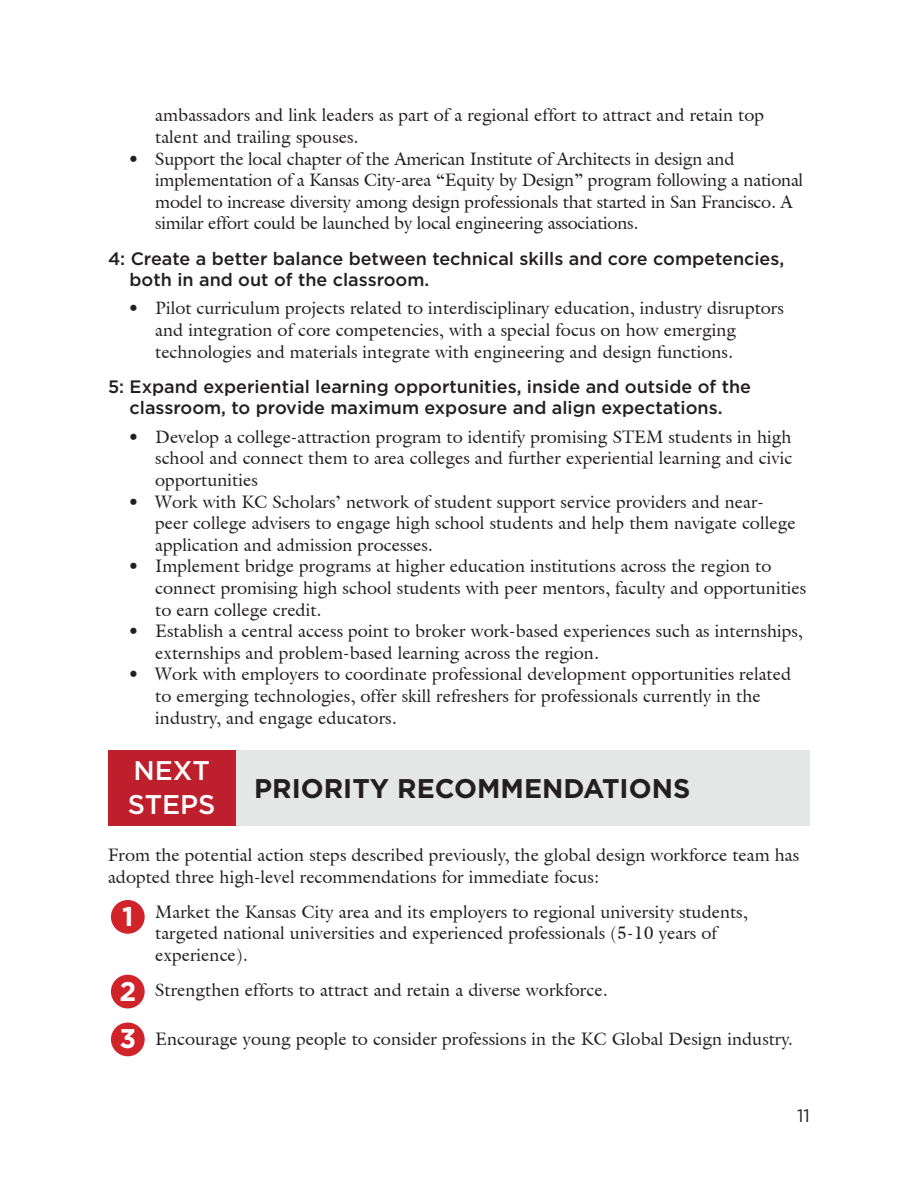
<style>
.page{position:relative;width:918px;height:1188px;background:#fff}
.page>*{position:absolute;margin:0;border:0;box-sizing:border-box;transform-origin:0 0}
.t1{font:700 27px "Gotham HTF";color:#231f20}
.t2{font:500 27px/33.8px "Gotham HTF";color:#fff}
.t3{font:700 27px/47.8px "Gotham HTF";color:#fff}
.t4{font:18px/21.6px "Acanthus S Si";color:#231f20}
.t5{font:500 18px/21.6px "Gotham HTF";color:#231f20}
.t6{font:18px "Gotham HTF";color:#231f20}
</style>
<div class="page">
<div style="left:227px;top:751px;width:583px;height:75px;background:#e5e6e6"></div>
<div style="left:108px;top:750px;width:127px;height:76px;background:#be1f2d"></div>
<div style="left:111px;top:900px;width:34px;height:34px;background:#d1232a;border-radius:50%"></div>
<div style="left:111px;top:975px;width:34px;height:33px;background:#d1232a;border-radius:50%"></div>
<div style="left:111px;top:1023px;width:34px;height:33px;background:#d1232a;border-radius:50%"></div>
<p class="t4" style="left:155px;top:104px;width:610px">ambassadors and link leaders as part of a regional effort to attract and retain top talent and trailing spouses.</p>
<p class="t4" style="left:155px;top:147px;width:650px;text-indent:-27px">• Support the local chapter of the American Institute of Architects in design and implementation of a Kansas City-area “Equity by Design” program following a national model to increase diversity among design professionals that started in San Francisco. A similar effort could be launched by local engineering associations.</p>
<p class="t5" style="left:130px;top:247px;width:656px;text-indent:-22px">4: Create a better balance between technical skills and core competencies, both in and out of the classroom.</p>
<p class="t4" style="left:155px;top:297px;width:630px;text-indent:-27px">• Pilot curriculum projects related to interdisciplinary education, industry disruptors and integration of core competencies, with a special focus on how emerging technologies and materials integrate with engineering and design functions.</p>
<p class="t5" style="left:108px;top:375px;width:645px;text-align:center">5: Expand experiential learning opportunities, inside and outside of the classroom, to provide maximum exposure and align expectations.</p>
<p class="t4" style="left:155px;top:425px;width:639px;text-align:justify;text-indent:-27px">• Develop a college-attraction program to identify promising STEM students in high school and connect them to area colleges and further experiential learning and civic opportunities</p>
<p class="t4" style="left:155px;top:490px;width:642px;text-indent:-27px">• Work with KC Scholars’ network of student support service providers and near&shy;peer college advisers to engage high school students and help them navigate college application and admission processes.</p>
<p class="t4" style="left:155px;top:555px;width:653px;text-indent:-27px">• Implement bridge programs at higher education institutions across the region to connect promising high school students with peer mentors, faculty and opportunities to earn college credit.</p>
<p class="t4" style="left:155px;top:620px;width:649px;text-indent:-27px">• Establish a central access point to broker work-based experiences such as internships, externships and problem-based learning across the region.</p>
<p class="t4" style="left:155px;top:663px;width:637px;text-indent:-27px">• Work with employers to coordinate professional development opportunities related to emerging technologies, offer skill refreshers for professionals currently in the industry, and engage educators.</p>
<h1 class="t2" style="left:128px;top:753px;width:89px">NEXT<br>STEPS</h1>
<h1 class="t1" style="left:254px;top:773px;width:438px">PRIORITY RECOMMENDATIONS</h1>
<p class="t4" style="left:108px;top:844px;width:693px">From the potential action steps described previously, the global design workforce team has adopted three high-level recommendations for immediate focus:</p>
<p class="t4" style="left:155px;top:900px;width:594px">Market the Kansas City area and its employers to regional university students, targeted national universities and experienced professionals (5-10 years of experience).</p>
<p class="t4" style="left:155px;top:979px;width:454px">Strengthen efforts to attract and retain a diverse workforce.</p>
<p class="t4" style="left:155px;top:1027px;width:639px">Encourage young people to consider professions in the KC Global Design industry.</p>
<h1 class="t3" style="left:122px;top:892px;width:13px">1</h1>
<h1 class="t3" style="left:119px;top:966px;width:18px">2<br>3</h1>
<p class="t6" style="left:797px;top:1106px;width:14px">11</p>
</div>
